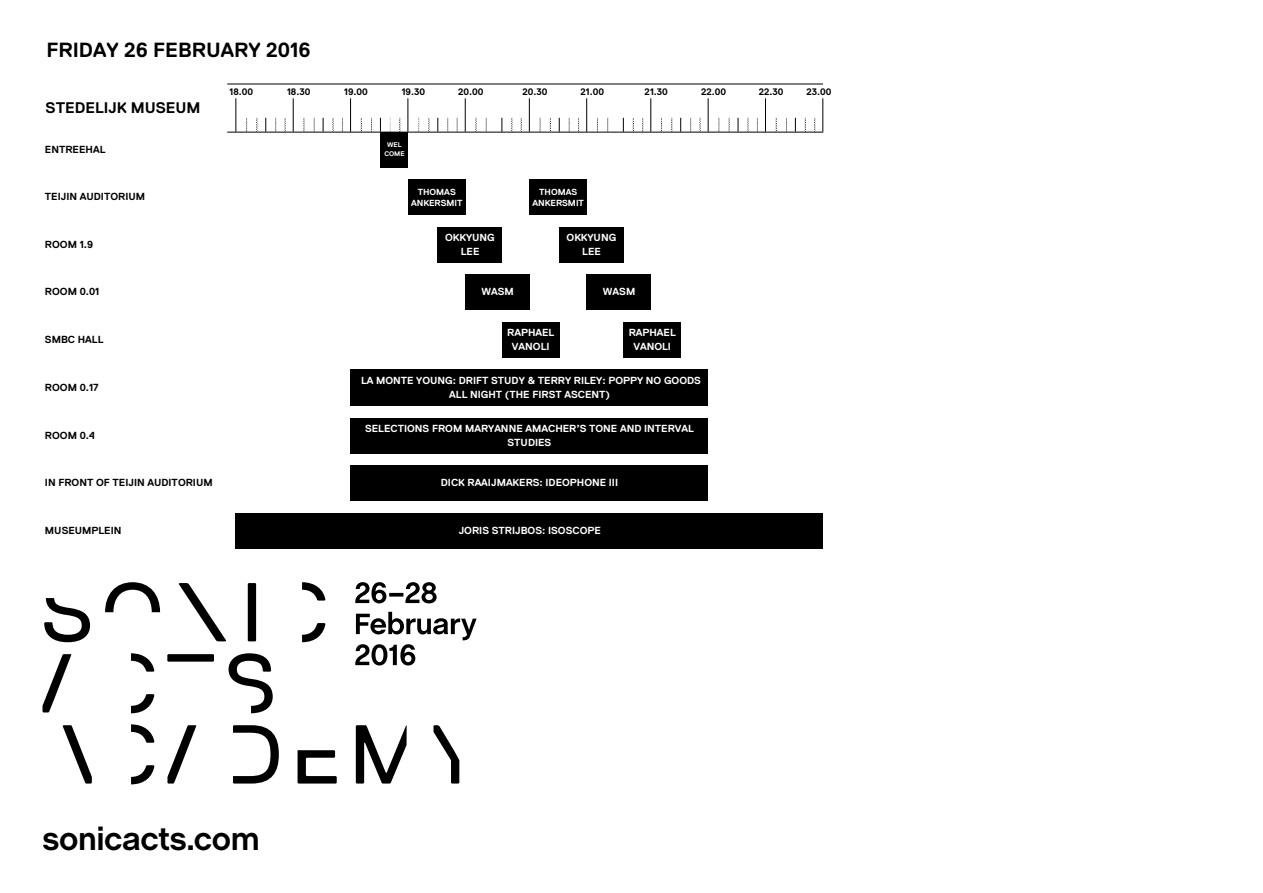
<style>
.page{position:relative;width:1263px;height:893px;background:#fff}
.page>*{position:absolute;margin:0;border:0;box-sizing:border-box;transform-origin:0 0}
.t1{font:700 32.7px "Chalet Book";letter-spacing:-.015em;color:#000}
.t2{font:700 20.55px "Replica";color:#000}
.t3{font:700 15.3px "Replica";color:#000}
.t4{font:700 10.2px/13.6px "Replica";color:#fff;text-align:center}
.t5{font:700 10.2px "Replica";color:#000}
.t6{font:700 9.45px "Replica";color:#000}
.t7{font:700 8.85px/11.1px "Replica";color:#fff;text-align:center}
.t8{font:700 6.75px/9.1px "Replica";color:#fff;text-align:center}
</style>
<div class="page">
<div style="left:380px;top:132px;width:28px;height:35px;background:#000"></div>
<div style="left:408px;top:180px;width:57px;height:35px;background:#000"></div>
<div style="left:529px;top:180px;width:58px;height:35px;background:#000"></div>
<div style="left:438px;top:227px;width:64px;height:35px;background:#000"></div>
<div style="left:559px;top:227px;width:64px;height:35px;background:#000"></div>
<div style="left:465px;top:275px;width:64px;height:35px;background:#000"></div>
<div style="left:587px;top:275px;width:64px;height:35px;background:#000"></div>
<div style="left:502px;top:322px;width:57px;height:35px;background:#000"></div>
<div style="left:623px;top:322px;width:58px;height:35px;background:#000"></div>
<div style="left:351px;top:370px;width:357px;height:36px;background:#000"></div>
<div style="left:351px;top:418px;width:357px;height:35px;background:#000"></div>
<div style="left:351px;top:466px;width:357px;height:35px;background:#000"></div>
<div style="left:236px;top:513px;width:587px;height:35px;background:#000"></div>
<hr style="left:235px;top:98px;width:1px;height:34px;background:#000">
<hr style="left:293px;top:98px;width:1px;height:34px;background:#000">
<hr style="left:350px;top:98px;width:1px;height:34px;background:#000">
<hr style="left:407px;top:98px;width:1px;height:34px;background:#000">
<hr style="left:465px;top:98px;width:1px;height:34px;background:#000">
<hr style="left:529px;top:98px;width:1px;height:34px;background:#000">
<hr style="left:586px;top:98px;width:1px;height:34px;background:#000">
<hr style="left:650px;top:98px;width:1px;height:34px;background:#000">
<hr style="left:708px;top:98px;width:1px;height:34px;background:#000">
<hr style="left:765px;top:98px;width:1px;height:34px;background:#000">
<hr style="left:822px;top:98px;width:1px;height:34px;background:#000">
<svg style="left:246px;top:118px;width:1px;height:14px"></svg>
<svg style="left:257px;top:118px;width:1px;height:14px"></svg>
<svg style="left:265px;top:118px;width:1px;height:14px"></svg>
<svg style="left:275px;top:118px;width:1px;height:14px"></svg>
<svg style="left:285px;top:118px;width:1px;height:14px"></svg>
<svg style="left:304px;top:118px;width:1px;height:14px"></svg>
<svg style="left:314px;top:118px;width:1px;height:14px"></svg>
<svg style="left:323px;top:118px;width:1px;height:14px"></svg>
<svg style="left:333px;top:118px;width:1px;height:14px"></svg>
<svg style="left:342px;top:118px;width:1px;height:14px"></svg>
<svg style="left:361px;top:118px;width:1px;height:14px"></svg>
<svg style="left:371px;top:118px;width:1px;height:14px"></svg>
<svg style="left:380px;top:118px;width:1px;height:14px"></svg>
<svg style="left:390px;top:118px;width:1px;height:14px"></svg>
<svg style="left:400px;top:118px;width:1px;height:14px"></svg>
<svg style="left:418px;top:118px;width:1px;height:14px"></svg>
<svg style="left:429px;top:118px;width:1px;height:14px"></svg>
<svg style="left:437px;top:118px;width:1px;height:14px"></svg>
<svg style="left:447px;top:118px;width:1px;height:14px"></svg>
<svg style="left:457px;top:118px;width:1px;height:14px"></svg>
<svg style="left:476px;top:118px;width:1px;height:14px"></svg>
<svg style="left:486px;top:118px;width:1px;height:14px"></svg>
<svg style="left:501px;top:118px;width:1px;height:14px"></svg>
<svg style="left:521px;top:118px;width:1px;height:14px"></svg>
<svg style="left:540px;top:118px;width:1px;height:14px"></svg>
<svg style="left:559px;top:118px;width:1px;height:14px"></svg>
<svg style="left:569px;top:118px;width:1px;height:14px"></svg>
<svg style="left:578px;top:118px;width:1px;height:14px"></svg>
<svg style="left:597px;top:118px;width:1px;height:14px"></svg>
<svg style="left:607px;top:118px;width:1px;height:14px"></svg>
<svg style="left:623px;top:118px;width:1px;height:14px"></svg>
<svg style="left:633px;top:118px;width:1px;height:14px"></svg>
<svg style="left:642px;top:118px;width:1px;height:14px"></svg>
<svg style="left:661px;top:118px;width:1px;height:14px"></svg>
<svg style="left:671px;top:118px;width:1px;height:14px"></svg>
<svg style="left:680px;top:118px;width:1px;height:14px"></svg>
<svg style="left:690px;top:118px;width:1px;height:14px"></svg>
<svg style="left:700px;top:118px;width:1px;height:14px"></svg>
<svg style="left:719px;top:118px;width:1px;height:14px"></svg>
<svg style="left:729px;top:118px;width:1px;height:14px"></svg>
<svg style="left:738px;top:118px;width:1px;height:14px"></svg>
<svg style="left:748px;top:118px;width:1px;height:14px"></svg>
<svg style="left:757px;top:118px;width:1px;height:14px"></svg>
<svg style="left:776px;top:118px;width:1px;height:14px"></svg>
<svg style="left:786px;top:118px;width:1px;height:14px"></svg>
<svg style="left:795px;top:118px;width:1px;height:14px"></svg>
<svg style="left:805px;top:118px;width:1px;height:14px"></svg>
<svg style="left:814px;top:118px;width:1px;height:14px"></svg>
<hr style="left:227px;top:84px;width:596px;height:1px;background:#000">
<hr style="left:227px;top:132px;width:596px;height:1px;background:#000">
<svg style="left:63px;top:725px;width:29px;height:58px"></svg>
<svg style="left:131px;top:724px;width:23px;height:60px"></svg>
<svg style="left:233px;top:725px;width:46px;height:58px"></svg>
<svg style="left:298px;top:750px;width:39px;height:33px"></svg>
<svg style="left:356px;top:725px;width:51px;height:58px"></svg>
<svg style="left:433px;top:725px;width:26px;height:58px"></svg>
<svg style="left:43px;top:654px;width:28px;height:58px"></svg>
<svg style="left:131px;top:653px;width:23px;height:60px"></svg>
<svg style="left:167px;top:654px;width:47px;height:8px"></svg>
<svg style="left:229px;top:653px;width:44px;height:60px"></svg>
<svg style="left:44px;top:598px;width:46px;height:44px"></svg>
<svg style="left:105px;top:582px;width:55px;height:30px"></svg>
<svg style="left:179px;top:583px;width:47px;height:58px"></svg>
<svg style="left:248px;top:583px;width:8px;height:58px"></svg>
<svg style="left:302px;top:582px;width:23px;height:60px"></svg>
<svg style="left:167px;top:725px;width:29px;height:58px"></svg>
<svg style="left:355px;top:612px;width:122px;height:53px"></svg>
<svg style="left:355px;top:582px;width:82px;height:21px"></svg>
<h2 class="t2" style="left:46px;top:39px;width:266px">FRIDAY 26 FEBRUARY 2016</h2>
<p class="t6" style="left:229px;top:86px;width:25px">18.00</p>
<p class="t6" style="left:287px;top:86px;width:25px">18.30</p>
<p class="t6" style="left:344px;top:86px;width:25px">19.00</p>
<p class="t6" style="left:402px;top:86px;width:25px">19.30</p>
<p class="t6" style="left:458px;top:86px;width:27px">20.00</p>
<p class="t6" style="left:522px;top:86px;width:27px">20.30</p>
<p class="t6" style="left:580px;top:86px;width:25px">21.00</p>
<p class="t6" style="left:645px;top:86px;width:25px">21.30</p>
<p class="t6" style="left:701px;top:86px;width:27px">22.00</p>
<p class="t6" style="left:759px;top:86px;width:26px">22.30</p>
<p class="t6" style="left:806px;top:86px;width:27px">23.00</p>
<h3 class="t3" style="left:46px;top:100px;width:156px">STEDELIJK MUSEUM</h3>
<p class="t5" style="left:45px;top:144px;width:62px">ENTREEHAL</p>
<p class="t8" style="left:384px;top:140px;width:22px">WEL<br>COME</p>
<p class="t5" style="left:45px;top:191px;width:102px">TEIJIN AUDITORIUM</p>
<p class="t5" style="left:45px;top:239px;width:50px">ROOM 1.9</p>
<p class="t5" style="left:45px;top:286px;width:56px">ROOM 0.01</p>
<p class="t5" style="left:45px;top:334px;width:60px">SMBC HALL</p>
<p class="t5" style="left:45px;top:382px;width:55px">ROOM 0.17</p>
<p class="t5" style="left:45px;top:430px;width:51px">ROOM 0.4</p>
<p class="t5" style="left:45px;top:477px;width:169px">IN FRONT OF TEIJIN AUDITORIUM</p>
<p class="t5" style="left:45px;top:525px;width:78px">MUSEUMPLEIN</p>
<p class="t7" style="left:411px;top:186px;width:53px">THOMAS<br>ANKERSMIT</p>
<p class="t7" style="left:532px;top:186px;width:53px">THOMAS<br>ANKERSMIT</p>
<p class="t4" style="left:445px;top:231px;width:51px">OKKYUNG<br>LEE</p>
<p class="t4" style="left:567px;top:231px;width:51px">OKKYUNG<br>LEE</p>
<p class="t4" style="left:481px;top:285px;width:34px">WASM</p>
<p class="t4" style="left:603px;top:285px;width:34px">WASM</p>
<p class="t4" style="left:507px;top:326px;width:49px">RAPHAEL<br>VANOLI</p>
<p class="t4" style="left:629px;top:326px;width:49px">RAPHAEL<br>VANOLI</p>
<p class="t4" style="left:361px;top:374px;width:341px">LA MONTE YOUNG: DRIFT STUDY &amp; TERRY RILEY: POPPY NO GOODS<br>ALL NIGHT (THE FIRST ASCENT)</p>
<p class="t4" style="left:365px;top:422px;width:330px">SELECTIONS FROM MARYANNE AMACHER’S TONE AND INTERVAL<br>STUDIES</p>
<p class="t4" style="left:441px;top:476px;width:179px">DICK RAAIJMAKERS: IDEOPHONE III</p>
<p class="t4" style="left:459px;top:524px;width:144px">JORIS STRIJBOS: ISOSCOPE</p>
<h1 class="t1" style="left:43px;top:819px;width:219px">sonicacts.com</h1>
</div>
